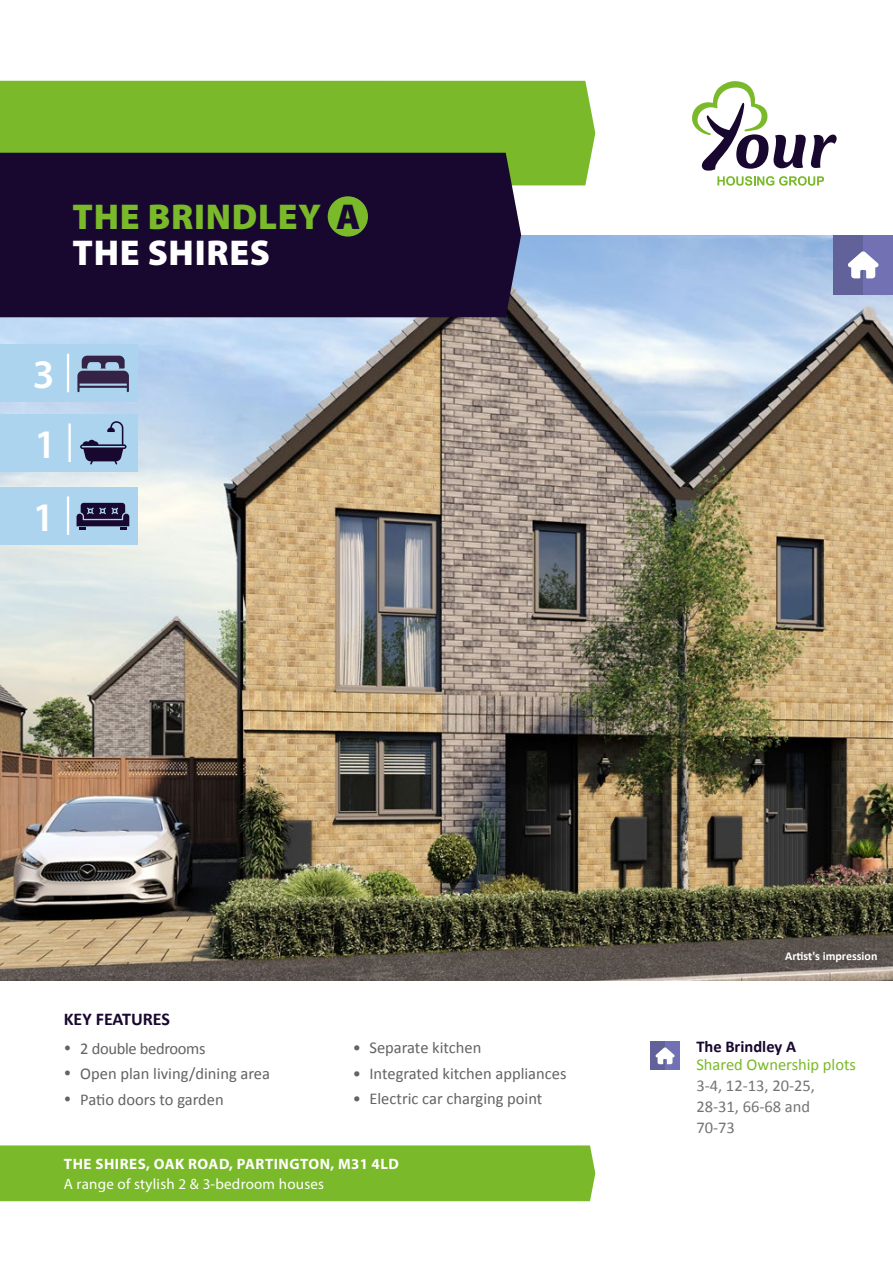
<style>
.page{position:relative;width:893px;height:1263px;background:#fff}
.page>*{position:absolute;margin:0;border:0;box-sizing:border-box;transform-origin:0 0}
.t1{font:600 40.8px/72.9px "Myriad Pro";color:#fff}
.t2{font:900 36px/36px "Myriad Pro";letter-spacing:.02em;color:#7ab929}
.t3{font:700 18px "Calibri";color:#18072f}
.t4{font:16.5px "Calibri";color:#646363}
.t5{font:16.5px/20.9px "Calibri";color:#757472}
.t6{font:16.5px "Calibri";color:#7ab929}
.t7{font:16.5px "Calibri";letter-spacing:-.02em;color:#646363}
.t8{font:700 16.5px "Calibri";color:#18072f}
.t9{font:700 15px "Myriad Pro";letter-spacing:.035em;color:#fff}
.t10{font:15px "Myriad Pro";letter-spacing:.015em;color:#fff}
.t11{font:700 12px "Calibri";color:#fff}
.s1{color:#18072f}
.s2{color:#fff}
</style>
<div class="page">
<img style="left:0;top:235px;width:893px;height:746px">
<svg style="left:692px;top:81px;width:145px;height:105px"></svg>
<div style="left:0;top:1145px;width:595px;height:56px;background:#7ab929"></div>
<div style="left:651px;top:1041px;width:28px;height:29px;background:#7171b3"></div>
<div style="left:651px;top:1041px;width:14px;height:29px;background:#62629a"></div>
<div style="left:0;top:414px;width:138px;height:57px;background:#acd4ee"></div>
<svg style="left:80px;top:421px;width:46px;height:43px"></svg>
<hr style="left:68px;top:423px;width:3px;height:39px;background:#fff">
<div style="left:0;top:487px;width:138px;height:57px;background:#acd4ee"></div>
<svg style="left:77px;top:503px;width:52px;height:27px"></svg>
<hr style="left:67px;top:496px;width:2px;height:39px;background:#fff">
<div style="left:0;top:344px;width:138px;height:58px;background:#acd4ee"></div>
<svg style="left:77px;top:356px;width:52px;height:36px"></svg>
<hr style="left:67px;top:354px;width:2px;height:38px;background:#fff">
<svg style="left:655px;top:1047px;width:20px;height:17px"></svg>
<div style="left:833px;top:235px;width:60px;height:60px;background:#7171b3"></div>
<div style="left:833px;top:235px;width:30px;height:60px;background:#62629a"></div>
<svg style="left:848px;top:251px;width:31px;height:27px"></svg>
<div style="left:0;top:81px;width:595px;height:104px;background:#7ab929"></div>
<div style="left:0;top:153px;width:521px;height:164px;background:#18072f"></div>
<div style="left:328px;top:196px;width:40px;height:41px;background:#7ab929;border-radius:50%"></div>
<h2 class="t2" style="left:73px;top:197px;width:289px">THE BRINDLEY <span class="s1">A<br></span><span class="s2">THE SHIRES</span></h2>
<h1 class="t1" style="left:33px;top:337px;width:23px">3</h1>
<h1 class="t1" style="left:33px;top:407px;width:25px">1<br>1</h1>
<p class="t3" style="left:64px;top:1007px;width:108px">KEY FEATURES</p>
<p class="t7" style="left:64px;top:1037px;width:143px">• 2 double bedrooms</p>
<p class="t4" style="left:64px;top:1062px;width:208px">• Open plan living/dining area</p>
<p class="t4" style="left:64px;top:1088px;width:162px">• Patio doors to garden</p>
<p class="t4" style="left:353px;top:1036px;width:130px">• Separate kitchen</p>
<p class="t4" style="left:353px;top:1062px;width:215px">• Integrated kitchen appliances</p>
<p class="t4" style="left:353px;top:1087px;width:191px">• Electric car charging point</p>
<p class="t9" style="left:64px;top:1154px;width:337px">THE SHIRES, OAK ROAD, PARTINGTON, M31 4LD</p>
<p class="t10" style="left:64px;top:1174px;width:262px">A range of stylish 2 &amp; 3-bedroom houses</p>
<p class="t11" style="left:785px;top:948px;width:94px">Artist's impression</p>
<p class="t8" style="left:696px;top:1035px;width:101px">The Brindley A</p>
<p class="t6" style="left:696px;top:1053px;width:161px">Shared Ownership plots</p>
<p class="t5" style="left:696px;top:1075px;width:120px">3-4, 12-13, 20-25,<br>28-31, 66-68 and<br>70-73</p>
</div>
